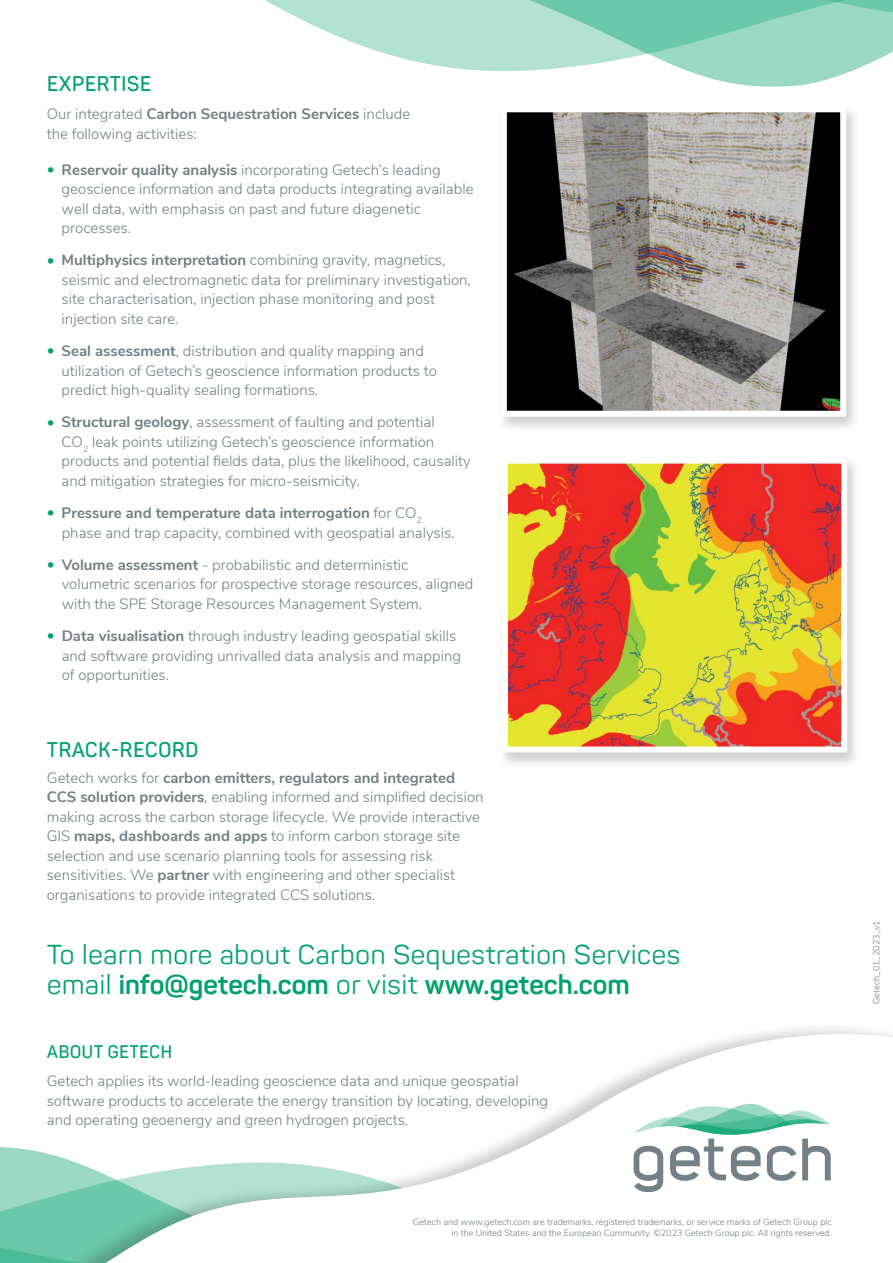
<style>
.page{position:relative;width:893px;height:1263px;background:#fff}
.page>*{position:absolute;margin:0;border:0;box-sizing:border-box;transform-origin:0 0}
.t1{font:27px/30px "Panton";color:#00a16c}
.t2{font:600 21px "Panton Narrow";letter-spacing:.01em;color:#00a16c}
.t3{font:600 18px "Panton Narrow";letter-spacing:.01em;color:#00a16c}
.t4{font:300 15px/19.5px "Nunito Sans";color:#727d84}
.t5{font:300 9px/10.8px "Nunito Sans";color:#727d84;text-align:right}
.s1{font-weight:700}
.s2{color:#00a16c}
</style>
<div class="page">
<svg style="left:0;top:1028px;width:893px;height:235px"></svg>
<svg style="left:634px;top:1102px;width:197px;height:90px"></svg>
<svg style="left:281px;top:0;width:612px;height:87px"></svg>
<div style="left:497px;top:104px;width:363px;height:329px;background:#000;opacity:.2"></div>
<img style="left:508px;top:113px;width:331px;height:297px">
<div style="left:501px;top:106px;width:345px;height:311px;border:6px solid #fff"></div>
<div style="left:498px;top:456px;width:363px;height:313px;background:#000;opacity:.2"></div>
<img style="left:509px;top:465px;width:331px;height:280px">
<div style="left:502px;top:458px;width:345px;height:294px;border:6px solid #fff"></div>
<h2 class="t2" style="left:47px;top:71px;width:106px">EXPERTISE</h2>
<p class="t4" style="left:47px;top:103px;width:365px">Our integrated <span class="s1">Carbon Sequestration Services</span> include the following activities:</p>
<p class="t4" style="left:62px;top:159px;width:413px;text-indent:-15px"><span class="s2">•</span> <span class="s1">Reservoir quality analysis</span> incorporating Getech’s leading geoscience information and data products integrating available well data, with emphasis on past and future diagenetic processes.</p>
<p class="t4" style="left:62px;top:249px;width:411px;text-indent:-15px"><span class="s2">•</span> <span class="s1">Multiphysics interpretation</span> combining gravity, magnetics, seismic and electromagnetic data for preliminary investigation, site characterisation, injection phase monitoring and post injection site care.</p>
<p class="t4" style="left:62px;top:340px;width:377px;text-indent:-15px"><span class="s2">•</span> <span class="s1">Seal assessment</span>, distribution and quality mapping and utilization of Getech’s geoscience information products to predict high-quality sealing formations.</p>
<p class="t4" style="left:62px;top:411px;width:411px;text-indent:-15px"><span class="s2">•</span> <span class="s1">Structural geology</span>, assessment of faulting and potential<br>CO<sub>2</sub> leak points utilizing Getech’s geoscience information products and potential fields data, plus the likelihood, causality and mitigation strategies for micro-seismicity.</p>
<p class="t4" style="left:62px;top:502px;width:394px;text-indent:-15px"><span class="s2">•</span> <span class="s1">Pressure and temperature data interrogation</span> for CO<sub>2 </sub>phase and trap capacity, combined with geospatial analysis.</p>
<p class="t4" style="left:62px;top:554px;width:413px;text-indent:-15px"><span class="s2">•</span> <span class="s1">Volume assessment</span> - probabilistic and deterministic volumetric scenarios for prospective storage resources, aligned with the SPE Storage Resources Management System.</p>
<p class="t4" style="left:62px;top:625px;width:401px;text-indent:-15px"><span class="s2">•</span> <span class="s1">Data visualisation</span> through industry leading geospatial skills and software providing unrivalled data analysis and mapping of opportunities.</p>
<h2 class="t2" style="left:47px;top:736px;width:153px">TRACK-RECORD</h2>
<p class="t4" style="left:47px;top:767px;width:438px">Getech works for <span class="s1">carbon emitters, regulators and integrated CCS solution providers</span>, enabling informed and simplified decision making across the carbon storage lifecycle. We provide interactive GIS <span class="s1">maps, dashboards and apps</span> to inform carbon storage site selection and use scenario planning tools for assessing risk sensitivities. We <span class="s1">partner</span> with engineering and other specialist organisations to provide integrated CCS solutions.</p>
<h1 class="t1" style="left:47px;top:940px;width:635px">To learn more about Carbon Sequestration Services email <span class="s1">info@getech.com</span> or visit <span class="s1">www.getech.com</span></h1>
<p class="t3" style="left:47px;top:1041px;width:127px">ABOUT GETECH</p>
<p class="t4" style="left:47px;top:1070px;width:503px">Getech applies its world-leading geoscience data and unique geospatial software products to accelerate the energy transition by locating, developing and operating geoenergy and green hydrogen projects.</p>
<p class="t5" style="left:413px;top:1216px;width:420px">Getech and www.getech.com are trademarks, registered trademarks, or service marks of Getech Group plc in the United States and the European Community. ©2023 Getech Group plc. All rights reserved.</p>
<p class="t5" style="left:870px;top:1004px;width:85px;rotate:-90deg">Getech_01_2023_v1</p>
</div>
